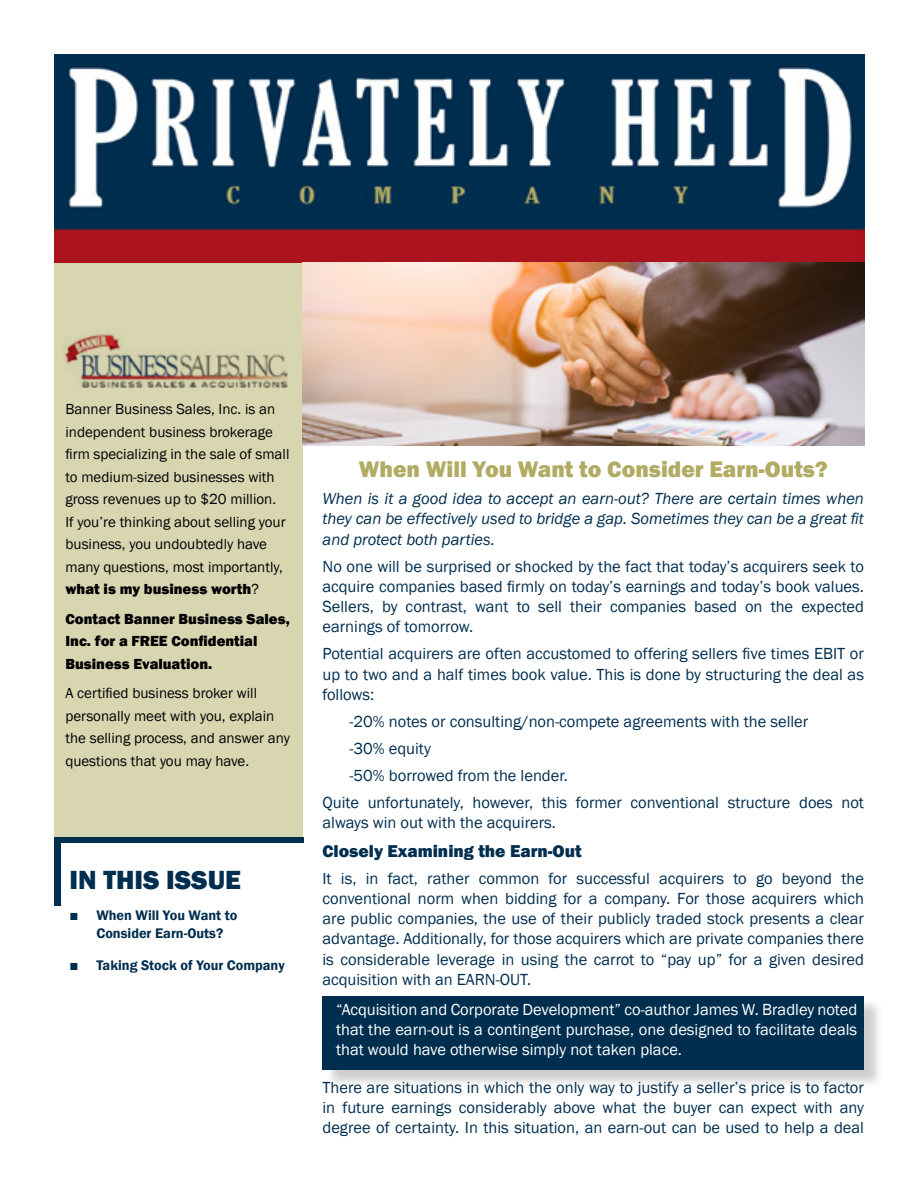
<style>
.page{position:relative;width:918px;height:1188px;background:#fff}
.page>*{position:absolute;margin:0;border:0;box-sizing:border-box;transform-origin:0 0}
.t1{font:800 27px "Franklin Gothic";color:#002e4f}
.t2{font:800 23.25px "Franklin Gothic";color:#b1ab63}
.t3{font:800 17.7px "Franklin Gothic";color:#002e4f}
.t4{font:16.5px/20.2px "Franklin Gothic";color:#002e4f;text-align:justify}
.t5{font:16.5px/20.2px "Franklin Gothic";color:#fff;text-align:justify}
.t6{font:italic 16.5px/20.2px "Franklin Gothic";color:#002e4f;text-align:justify}
.t7{font:15px/22.5px "Franklin Gothic";color:#000}
.t8{font:800 15px/22.5px "Franklin Gothic";color:#000}
.t9{font:600 14.25px/18px "Franklin Gothic";color:#002e4f}
.s1{font-weight:800}
.s2{font-size:15px}
</style>
<div class="page">
<div style="left:54px;top:262px;width:249px;height:897px;background:#d8d5b1"></div>
<div style="left:54px;top:838px;width:251px;height:350px;background:#fff"></div>
<div style="left:54px;top:837px;width:249px;height:6px;background:#002e4f"></div>
<div style="left:54px;top:837px;width:7px;height:68px;background:#002e4f"></div>
<img style="left:54px;top:54px;width:810px;height:208px">
<img style="left:303px;top:262px;width:561px;height:184px">
<div style="left:325px;top:999px;width:558px;height:90px;background:#000;opacity:.2"></div>
<div style="left:323px;top:996px;width:541px;height:74px;background:#002e4f"></div>
<img style="left:64px;top:332px;width:223px;height:56px">
<p class="t7" style="left:65px;top:398px;width:225px">Banner Business Sales, Inc. is an independent business brokerage firm specializing in the sale of small to medium-sized businesses with gross revenues up to $20 million.<br>If you’re thinking about selling your business, you undoubtedly have many questions, most importantly, <span class="s1">what is my business worth</span>?</p>
<p class="t8" style="left:65px;top:607px;width:226px">Contact Banner Business Sales,<br>Inc. for a FREE Confidential<br>Business Evaluation.</p>
<p class="t7" style="left:65px;top:682px;width:226px">A certified business broker will personally meet with you, explain the selling process, and answer any questions that you may have.</p>
<h1 class="t1" style="left:69px;top:862px;width:173px">IN THIS ISSUE</h1>
<p class="t9" style="left:96px;top:907px;width:142px;text-indent:-27px"><span class="s2">■</span> When Will You Want to<br>Consider Earn-Outs?</p>
<p class="t9" style="left:69px;top:956px;width:217px"><span class="s2">■</span> Taking Stock of Your Company</p>
<h2 class="t2" style="left:359px;top:454px;width:470px">When Will You Want to Consider Earn-Outs?</h2>
<p class="t6" style="left:323px;top:489px;width:543px">When is it a good idea to accept an earn-out? There are certain times when they can be effectively used to bridge a gap. Sometimes they can be a great fit and protect both parties.</p>
<p class="t4" style="left:323px;top:556px;width:543px">No one will be surprised or shocked by the fact that today’s acquirers seek to acquire companies based firmly on today’s earnings and today’s book values.<br>Sellers, by contrast, want to sell their companies based on the expected earnings of tomorrow.</p>
<p class="t4" style="left:323px;top:644px;width:543px">Potential acquirers are often accustomed to offering sellers five times EBIT or up to two and a half times book value. This is done by structuring the deal as follows:</p>
<p class="t4" style="left:350px;top:712px;width:460px">-20% notes or consulting/non-compete agreements with the seller</p>
<p class="t4" style="left:350px;top:739px;width:83px">-30% equity</p>
<p class="t4" style="left:350px;top:766px;width:220px">-50% borrowed from the lender.</p>
<p class="t4" style="left:323px;top:793px;width:543px">Quite unfortunately, however, this former conventional structure does not</p>
<p class="t4" style="left:323px;top:813px;width:235px">always win out with the acquirers.</p>
<p class="t3" style="left:323px;top:839px;width:261px">Closely Examining the Earn-Out</p>
<p class="t4" style="left:323px;top:868px;width:543px">It is, in fact, rather common for successful acquirers to go beyond the conventional norm when bidding for a company. For those acquirers which are public companies, the use of their publicly traded stock presents a clear advantage. Additionally, for those acquirers which are private companies there is considerable leverage in using the carrot to “pay up” for a given desired acquisition with an EARN-OUT.</p>
<p class="t5" style="left:336px;top:999px;width:523px">“Acquisition and Corporate Development” co-author James W. Bradley noted that the earn-out is a contingent purchase, one designed to facilitate deals that would have otherwise simply not taken place.</p>
<p class="t4" style="left:323px;top:1078px;width:543px">There are situations in which the only way to justify a seller’s price is to factor in future earnings considerably above what the buyer can expect with any degree of certainty. In this situation, an earn-out can be used to help a deal</p>
</div>
